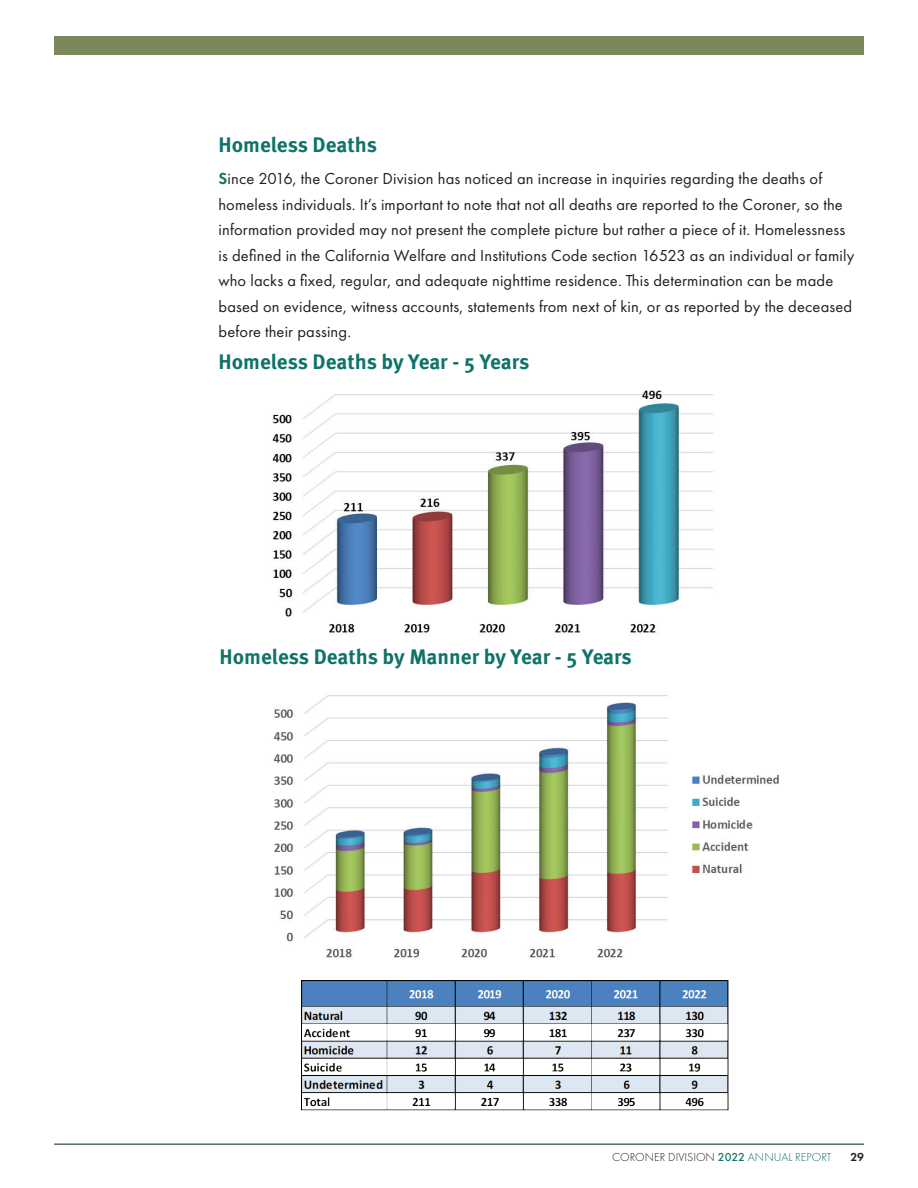
<style>
.page{position:relative;width:918px;height:1188px;background:#fff}
.page>*{position:absolute;margin:0;border:0;box-sizing:border-box;transform-origin:0 0}
.t1{font:700 21px "Meta Pro";color:#0e7368}
.t2{font:16.5px/25.5px "Futura PT";letter-spacing:.01em;color:#231f20}
.t3{font:300 12px "Futura PT";color:#231f20}
.t4{font:600 12px "Futura PT";color:#231f20}
.s1{font-weight:600;color:#0e7366}
.s2{font-weight:500;color:#0e7368}
.s3{color:#0e7368}
</style>
<div class="page">
<hr style="left:54px;top:1144px;width:810px;height:1px;background:#02261d">
<div style="left:54px;top:36px;width:810px;height:18px;background:#7b885c"></div>
<img style="left:272px;top:390px;width:441px;height:243px">
<img style="left:302px;top:981px;width:426px;height:130px">
<img style="left:273px;top:695px;width:506px;height:263px">
<p class="t1" style="left:219px;top:128px;width:160px">Homeless Deaths</p>
<p class="t2" style="left:219px;top:166px;width:637px"><span class="s1">S</span>ince 2016, the Coroner Division has noticed an increase in inquiries regarding the deaths of homeless individuals. It’s important to note that not all deaths are reported to the Coroner, so the information provided may not present the complete picture but rather a piece of it. Homelessness is defined in the California Welfare and Institutions Code section 16523 as an individual or family who lacks a fixed, regular, and adequate nighttime residence. This determination can be made based on evidence, witness accounts, statements from next of kin, or as reported by the deceased before their passing.</p>
<p class="t1" style="left:219px;top:346px;width:312px">Homeless Deaths by Year - 5 Years</p>
<p class="t1" style="left:220px;top:640px;width:414px">Homeless Deaths by Manner by Year - 5 Years</p>
<p class="t3" style="left:612px;top:1150px;width:221px">CORONER DIVISION <span class="s2">2022</span> <span class="s3">ANNUAL REPORT</span></p>
<p class="t4" style="left:851px;top:1150px;width:15px">29</p>
</div>
